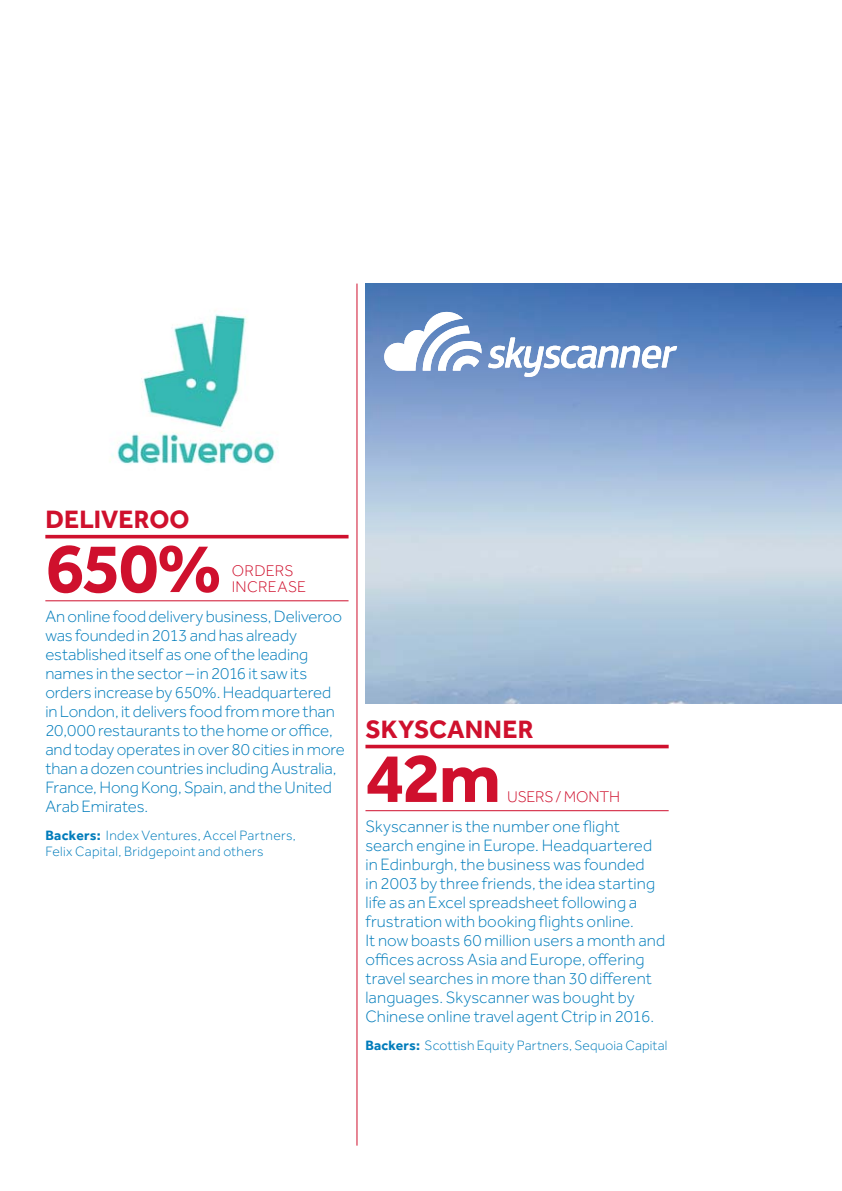
<style>
.page{position:relative;width:842px;height:1191px;background:#fff}
.page>*{position:absolute;margin:0;border:0;box-sizing:border-box;transform-origin:0 0}
.t1{font:700 72px "Effra";letter-spacing:-.035em;color:#cf102d}
.t2{font:700 26px "Effra";letter-spacing:.005em;color:#cf102d}
.t3{font:300 17px/19px "Effra";color:#007cbb}
.t4{font:300 16px/16px "Effra";letter-spacing:.01em;color:#cf102d}
.t5{font:300 16px "Effra";letter-spacing:-.01em;color:#cf102d}
.t6{font:300 14px/16px "Effra";letter-spacing:.015em;color:#007cbb}
.s1{font-weight:700}
</style>
<div class="page">
<img style="left:112px;top:314px;width:167px;height:150px">
<img style="left:365px;top:283px;width:477px;height:420px">
<svg style="left:488px;top:337px;width:189px;height:40px"></svg>
<svg style="left:384px;top:312px;width:97px;height:59px"></svg>
<hr style="left:357px;top:283px;width:1px;height:862px;background:#cf102d">
<hr style="left:45px;top:535px;width:304px;height:3px;background:#cf102d">
<hr style="left:45px;top:600px;width:304px;height:1px;background:#cf102d">
<svg style="left:365px;top:744px;width:304px;height:4px"></svg>
<hr style="left:365px;top:810px;width:304px;height:1px;background:#cf102d">
<h2 class="t2" style="left:45px;top:503px;width:146px">DELIVEROO</h2>
<h1 class="t1" style="left:45px;top:523px;width:179px">650%</h1>
<p class="t3" style="left:45px;top:607px;width:301px">An online food delivery business, Deliveroo was founded in 2013 and has already established itself as one of the leading names in the sector – in 2016 it saw its orders increase by 650%. Headquartered in London, it delivers food from more than 20,000 restaurants to the home or office, and today operates in over 80 cities in more than a dozen countries including Australia, France, Hong Kong, Spain, and the United Arab Emirates.</p>
<p class="t6" style="left:45px;top:827px;width:252px"><span class="s1">Backers:</span> Index Ventures, Accel Partners,<br>Felix Capital, Bridgepoint and others</p>
<p class="t4" style="left:232px;top:562px;width:76px">ORDERS<br>INCREASE</p>
<h2 class="t2" style="left:365px;top:713px;width:170px">SKYSCANNER</h2>
<h1 class="t1" style="left:365px;top:733px;width:137px">42m</h1>
<p class="t5" style="left:507px;top:786px;width:114px">USERS / MONTH</p>
<p class="t3" style="left:365px;top:817px;width:301px">Skyscanner is the number one flight search engine in Europe. Headquartered in Edinburgh, the business was founded<br>in 2003 by three friends, the idea starting life as an Excel spreadsheet following a frustration with booking flights online.<br>It now boasts 60 million users a month and offices across Asia and Europe, offering travel searches in more than 30 different languages. Skyscanner was bought by Chinese online travel agent Ctrip in 2016.</p>
<p class="t6" style="left:365px;top:1036px;width:304px"><span class="s1">Backers:</span> Scottish Equity Partners, Sequoia Capital</p>
</div>
